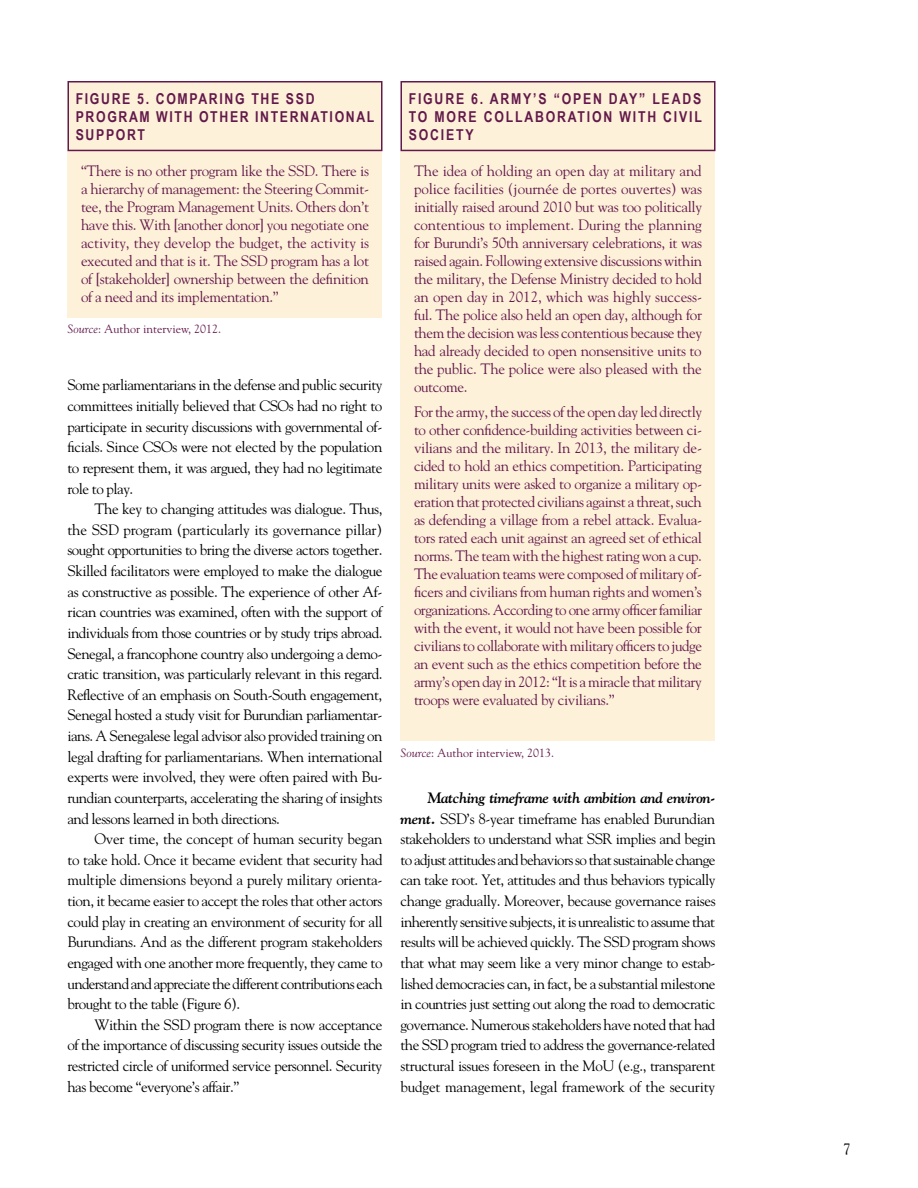
<style>
.page{position:relative;width:918px;height:1188px;background:#fff}
.page>*{position:absolute;margin:0;border:0;box-sizing:border-box;transform-origin:0 0}
.t1{font:15px/20.7px "Goudy Std";letter-spacing:-.035em;color:#000;text-align:justify}
.t2{font:15px/18px "Goudy Std";letter-spacing:-.025em;color:#62194b;text-align:justify}
.t3{font:700 15px/18px "Arial Narrow";letter-spacing:.12em;color:#62194b}
.t4{font:12px "Goudy Std";color:#62194b}
.s1{font-style:italic}
.s2{font-weight:700;font-style:italic}
</style>
<div class="page">
<div style="left:68px;top:151px;width:314px;height:166px;background:#fef1d9"></div>
<div style="left:400px;top:151px;width:316px;height:590px;background:#fef1d9"></div>
<div style="left:68px;top:82px;width:314px;height:68px;background:#fef1d9"></div>
<div style="left:68px;top:81px;width:314px;height:70px;border:2px solid #62194b"></div>
<div style="left:401px;top:82px;width:314px;height:68px;background:#fef1d9"></div>
<div style="left:400px;top:81px;width:316px;height:70px;border:2px solid #62194b"></div>
<p class="t3" style="left:76px;top:89px;width:300px">FIGURE 5. COMPARING THE SSD<br>PROGRAM WITH OTHER INTERNATIONAL<br>SUPPORT</p>
<p class="t3" style="left:409px;top:89px;width:295px;text-align:justify">FIGURE 6. ARMY’S “OPEN DAY” LEADS TO MORE COLLABORATION WITH CIVIL SOCIETY</p>
<p class="t2" style="left:81px;top:161px;width:290px">“There is no other program like the SSD. There is a hierarchy of management: the Steering Commit&shy;tee, the Program Management Units. Others don’t have this. With [another donor] you negotiate one activity, they develop the budget, the activity is executed and that is it. The SSD program has a lot of [stakeholder] ownership between the definition of a need and its implementation.”</p>
<p class="t2" style="left:414px;top:161px;width:290px">The idea of holding an open day at military and police facilities (journée de portes ouvertes) was initially raised around 2010 but was too politically contentious to implement. During the planning for Burundi’s 50th anniversary celebrations, it was raised again. Following extensive discussions within the military, the Defense Ministry decided to hold an open day in 2012, which was highly success&shy;ful. The police also held an open day, although for them the decision was less contentious because they had already decided to open nonsensitive units to the public. The police were also pleased with the outcome.</p>
<p class="t2" style="left:414px;top:402px;width:290px">For the army, the success of the open day led directly to other confidence-building activities between ci&shy;vilians and the military. In 2013, the military de&shy;cided to hold an ethics competition. Participating military units were asked to organize a military op&shy;eration that protected civilians against a threat, such as defending a village from a rebel attack. Evalua&shy;tors rated each unit against an agreed set of ethical norms. The team with the highest rating won a cup.<br>The evaluation teams were composed of military of&shy;ficers and civilians from human rights and women’s organizations. According to one army officer familiar with the event, it would not have been possible for civilians to collaborate with military officers to judge an event such as the ethics competition before the army’s open day in 2012: “It is a miracle that military troops were evaluated by civilians.”</p>
<p class="t4" style="left:68px;top:321px;width:155px"><span class="s1">Source</span>: Author interview, 2012.</p>
<p class="t1" style="left:68px;top:375px;width:317px">Some parliamentarians in the defense and public security committees initially believed that CSOs had no right to participate in security discussions with governmental of&shy;ficials. Since CSOs were not elected by the population to represent them, it was argued, they had no legitimate role to play.</p>
<p class="t1" style="left:68px;top:498px;width:317px;text-indent:27px">The key to changing attitudes was dialogue. Thus, the SSD program (particularly its governance pillar) sought opportunities to bring the diverse actors together.<br>Skilled facilitators were employed to make the dialogue as constructive as possible. The experience of other Af&shy;rican countries was examined, often with the support of individuals from those countries or by study trips abroad.<br>Senegal, a francophone country also undergoing a demo&shy;cratic transition, was particularly relevant in this regard.<br>Reflective of an emphasis on South-South engagement, Senegal hosted a study visit for Burundian parliamentar&shy;ians. A Senegalese legal advisor also provided training on legal drafting for parliamentarians. When international experts were involved, they were often paired with Bu&shy;rundian counterparts, accelerating the sharing of insights and lessons learned in both directions.</p>
<p class="t1" style="left:68px;top:828px;width:317px;text-indent:27px">Over time, the concept of human security began to take hold. Once it became evident that security had multiple dimensions beyond a purely military orienta&shy;tion, it became easier to accept the roles that other actors could play in creating an environment of security for all Burundians. And as the different program stakeholders engaged with one another more frequently, they came to understand and appreciate the different contributions each brought to the table (Figure 6).</p>
<p class="t1" style="left:68px;top:1014px;width:317px;text-indent:27px">Within the SSD program there is now acceptance of the importance of discussing security issues outside the restricted circle of uniformed service personnel. Security has become “everyone’s affair.”</p>
<p class="t4" style="left:400px;top:745px;width:155px"><span class="s1">Source</span>: Author interview, 2013.</p>
<p class="t1" style="left:400px;top:787px;width:317px;text-indent:27px"><span class="s2">Matching timeframe with ambition and environ&shy;ment.</span> SSD’s 8-year timeframe has enabled Burundian stakeholders to understand what SSR implies and begin to adjust attitudes and behaviors so that sustainable change can take root. Yet, attitudes and thus behaviors typically change gradually. Moreover, because governance raises inherently sensitive subjects, it is unrealistic to assume that results will be achieved quickly. The SSD program shows that what may seem like a very minor change to estab&shy;lished democracies can, in fact, be a substantial milestone in countries just setting out along the road to democratic governance. Numerous stakeholders have noted that had the SSD program tried to address the governance-related structural issues foreseen in the MoU (e.g., transparent budget management, legal framework of the security</p>
<p class="t1" style="left:843px;top:1138px;width:9px">7</p>
</div>
